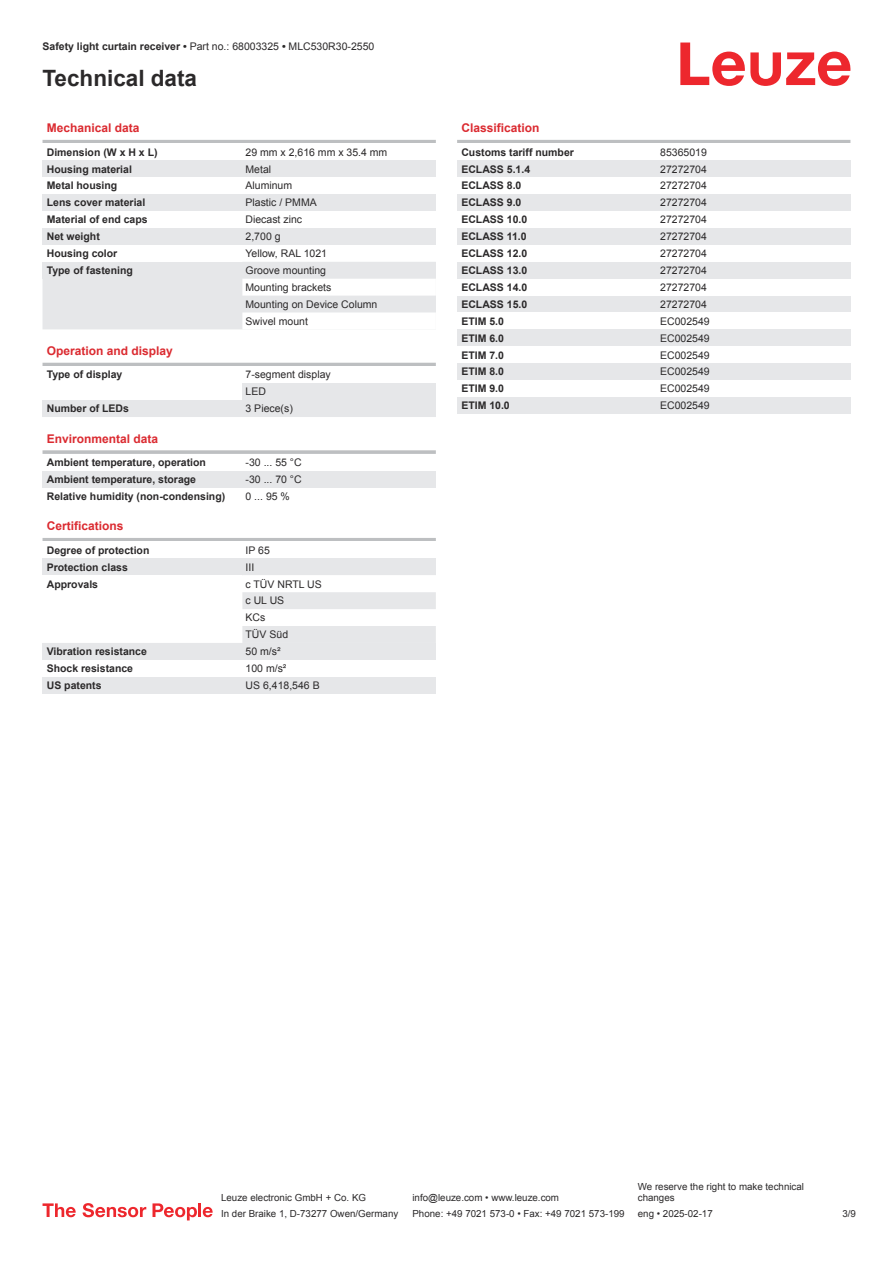
<style>
.page{position:relative;width:893px;height:1263px;background:#fff}
.page>*{position:absolute;margin:0;border:0;box-sizing:border-box;transform-origin:0 0}
.t1{font:700 22.5px "Arial";color:#2b292a}
.t2{font:700 12px "Arial";color:#db2a30}
.t3{font:700 10.5px "Arial";color:#2b292a}
.t4{font:10.5px/17px "Arial";color:#2b292a}
.t5{font:9.75px/11.7px "Arial";color:#2b292a}
.s1{font-weight:700}
</style>
<div class="page">
<svg style="left:680px;top:43px;width:170px;height:43px"></svg>
<div style="left:43px;top:279px;width:199px;height:51px;background:#e6e7e9"></div>
<hr style="left:43px;top:140px;width:393px;height:3px;background:#bdbfc1">
<div style="left:43px;top:160px;width:199px;height:17px;background:#e6e7e9"></div>
<div style="left:242px;top:160px;width:194px;height:17px;background:#e6e7e9"></div>
<div style="left:43px;top:194px;width:199px;height:17px;background:#e6e7e9"></div>
<div style="left:242px;top:194px;width:194px;height:17px;background:#e6e7e9"></div>
<div style="left:43px;top:228px;width:199px;height:17px;background:#e6e7e9"></div>
<div style="left:242px;top:228px;width:194px;height:17px;background:#e6e7e9"></div>
<div style="left:43px;top:262px;width:199px;height:17px;background:#e6e7e9"></div>
<svg style="left:242px;top:262px;width:194px;height:51px"></svg>
<hr style="left:43px;top:363px;width:393px;height:3px;background:#bdbfc1">
<div style="left:242px;top:383px;width:194px;height:17px;background:#e6e7e9"></div>
<div style="left:43px;top:400px;width:199px;height:17px;background:#e6e7e9"></div>
<div style="left:242px;top:400px;width:194px;height:17px;background:#e6e7e9"></div>
<svg style="left:43px;top:450px;width:393px;height:4px;background:#c3c5c7"></svg>
<div style="left:43px;top:471px;width:199px;height:17px;background:#e6e7e9"></div>
<div style="left:242px;top:471px;width:194px;height:17px;background:#e6e7e9"></div>
<hr style="left:43px;top:538px;width:393px;height:3px;background:#bdbfc1">
<div style="left:43px;top:558px;width:199px;height:17px;background:#e6e7e9"></div>
<div style="left:242px;top:558px;width:194px;height:17px;background:#e6e7e9"></div>
<svg style="left:242px;top:592px;width:194px;height:51px"></svg>
<div style="left:43px;top:643px;width:199px;height:17px;background:#e6e7e9"></div>
<div style="left:242px;top:643px;width:194px;height:17px;background:#e6e7e9"></div>
<div style="left:43px;top:677px;width:199px;height:17px;background:#e6e7e9"></div>
<div style="left:242px;top:677px;width:194px;height:17px;background:#e6e7e9"></div>
<hr style="left:457px;top:140px;width:393px;height:3px;background:#bdbfc1">
<div style="left:457px;top:160px;width:200px;height:17px;background:#e6e7e9"></div>
<div style="left:657px;top:160px;width:193px;height:17px;background:#e6e7e9"></div>
<div style="left:457px;top:194px;width:200px;height:17px;background:#e6e7e9"></div>
<div style="left:657px;top:194px;width:193px;height:17px;background:#e6e7e9"></div>
<div style="left:457px;top:228px;width:200px;height:17px;background:#e6e7e9"></div>
<div style="left:657px;top:228px;width:193px;height:17px;background:#e6e7e9"></div>
<div style="left:457px;top:262px;width:200px;height:17px;background:#e6e7e9"></div>
<div style="left:657px;top:262px;width:193px;height:17px;background:#e6e7e9"></div>
<div style="left:457px;top:296px;width:200px;height:16px;background:#e6e7e9"></div>
<div style="left:657px;top:296px;width:193px;height:16px;background:#e6e7e9"></div>
<div style="left:457px;top:329px;width:200px;height:17px;background:#e6e7e9"></div>
<div style="left:657px;top:329px;width:193px;height:17px;background:#e6e7e9"></div>
<div style="left:457px;top:363px;width:200px;height:17px;background:#e6e7e9"></div>
<div style="left:657px;top:363px;width:193px;height:17px;background:#e6e7e9"></div>
<div style="left:457px;top:397px;width:200px;height:17px;background:#e6e7e9"></div>
<div style="left:657px;top:397px;width:193px;height:17px;background:#e6e7e9"></div>
<svg style="left:43px;top:1203px;width:33px;height:14px"></svg>
<svg style="left:83px;top:1203px;width:63px;height:14px"></svg>
<svg style="left:153px;top:1203px;width:44px;height:17px"></svg>
<hr style="left:198px;top:1203px;width:3px;height:14px;background:#ed272d">
<svg style="left:203px;top:1207px;width:10px;height:10px"></svg>
<p class="t4" style="left:43px;top:39px;width:333px"><span class="s1">Safety light curtain receiver •</span> Part no.: 68003325 <span class="s1">•</span> MLC530R30-2550</p>
<h1 class="t1" style="left:43px;top:70px;width:156px">Technical data</h1>
<p class="t2" style="left:47px;top:123px;width:94px">Mechanical data</p>
<p class="t3" style="left:47px;top:148px;width:112px">Dimension (W x H x L)</p>
<p class="t4" style="left:246px;top:144px;width:143px">29 mm x 2,616 mm x 35.4 mm</p>
<p class="t3" style="left:47px;top:165px;width:87px">Housing material</p>
<p class="t4" style="left:246px;top:161px;width:27px">Metal</p>
<p class="t3" style="left:47px;top:182px;width:72px">Metal housing</p>
<p class="t4" style="left:246px;top:178px;width:48px">Aluminum</p>
<p class="t3" style="left:47px;top:199px;width:100px">Lens cover material</p>
<p class="t4" style="left:246px;top:195px;width:73px">Plastic / PMMA</p>
<p class="t3" style="left:47px;top:216px;width:102px">Material of end caps</p>
<p class="t4" style="left:246px;top:212px;width:58px">Diecast zinc</p>
<p class="t3" style="left:47px;top:233px;width:55px">Net weight</p>
<p class="t4" style="left:246px;top:229px;width:37px">2,700 g</p>
<p class="t3" style="left:47px;top:249px;width:72px">Housing color</p>
<p class="t4" style="left:246px;top:246px;width:83px">Yellow, RAL 1021</p>
<p class="t3" style="left:47px;top:266px;width:88px">Type of fastening</p>
<p class="t4" style="left:246px;top:263px;width:133px">Groove mounting<br>Mounting brackets<br>Mounting on Device Column<br>Swivel mount</p>
<p class="t2" style="left:47px;top:346px;width:128px">Operation and display</p>
<p class="t3" style="left:47px;top:371px;width:77px">Type of display</p>
<p class="t4" style="left:246px;top:367px;width:87px">7-segment display<br>LED</p>
<p class="t3" style="left:47px;top:405px;width:84px">Number of LEDs</p>
<p class="t4" style="left:246px;top:401px;width:49px">3 Piece(s)</p>
<p class="t2" style="left:47px;top:434px;width:113px">Environmental data</p>
<p class="t3" style="left:47px;top:458px;width:161px">Ambient temperature, operation</p>
<p class="t4" style="left:246px;top:455px;width:58px">-30 ... 55 °C</p>
<p class="t3" style="left:47px;top:475px;width:151px">Ambient temperature, storage</p>
<p class="t4" style="left:246px;top:472px;width:58px">-30 ... 70 °C</p>
<p class="t3" style="left:47px;top:492px;width:180px">Relative humidity (non-condensing)</p>
<p class="t4" style="left:246px;top:489px;width:46px">0 ... 95 %</p>
<p class="t2" style="left:47px;top:521px;width:78px">Certifications</p>
<p class="t3" style="left:47px;top:546px;width:104px">Degree of protection</p>
<p class="t4" style="left:246px;top:542px;width:26px">IP 65</p>
<p class="t3" style="left:47px;top:563px;width:83px">Protection class</p>
<p class="t4" style="left:246px;top:559px;width:10px">III</p>
<p class="t3" style="left:47px;top:580px;width:53px">Approvals</p>
<p class="t4" style="left:246px;top:576px;width:78px">c TÜV NRTL US c UL US<br>KCs<br>TÜV Süd</p>
<p class="t3" style="left:47px;top:647px;width:102px">Vibration resistance</p>
<p class="t4" style="left:246px;top:644px;width:37px">50 m/s²</p>
<p class="t3" style="left:47px;top:664px;width:88px">Shock resistance</p>
<p class="t4" style="left:246px;top:661px;width:42px">100 m/s²</p>
<p class="t3" style="left:47px;top:681px;width:56px">US patents</p>
<p class="t4" style="left:246px;top:678px;width:76px">US 6,418,546 B</p>
<p class="t2" style="left:461px;top:123px;width:80px">Classification</p>
<p class="t3" style="left:461px;top:148px;width:114px">Customs tariff number</p>
<p class="t4" style="left:660px;top:144px;width:48px">85365019</p>
<p class="t3" style="left:461px;top:165px;width:70px">ECLASS 5.1.4</p>
<p class="t4" style="left:660px;top:161px;width:48px">27272704</p>
<p class="t3" style="left:461px;top:182px;width:62px">ECLASS 8.0</p>
<p class="t4" style="left:660px;top:178px;width:48px">27272704</p>
<p class="t3" style="left:461px;top:199px;width:62px">ECLASS 9.0</p>
<p class="t4" style="left:660px;top:195px;width:48px">27272704</p>
<p class="t3" style="left:461px;top:216px;width:67px">ECLASS 10.0</p>
<p class="t4" style="left:660px;top:212px;width:48px">27272704</p>
<p class="t3" style="left:461px;top:233px;width:67px">ECLASS 11.0</p>
<p class="t4" style="left:660px;top:229px;width:48px">27272704</p>
<p class="t3" style="left:461px;top:249px;width:67px">ECLASS 12.0</p>
<p class="t4" style="left:660px;top:246px;width:48px">27272704</p>
<p class="t3" style="left:461px;top:266px;width:67px">ECLASS 13.0</p>
<p class="t4" style="left:660px;top:263px;width:48px">27272704</p>
<p class="t3" style="left:461px;top:283px;width:67px">ECLASS 14.0</p>
<p class="t4" style="left:660px;top:280px;width:48px">27272704</p>
<p class="t3" style="left:461px;top:300px;width:67px">ECLASS 15.0</p>
<p class="t4" style="left:660px;top:297px;width:48px">27272704</p>
<p class="t3" style="left:461px;top:317px;width:44px">ETIM 5.0</p>
<p class="t4" style="left:660px;top:313px;width:51px">EC002549</p>
<p class="t3" style="left:461px;top:334px;width:44px">ETIM 6.0</p>
<p class="t4" style="left:660px;top:330px;width:51px">EC002549</p>
<p class="t3" style="left:461px;top:351px;width:44px">ETIM 7.0</p>
<p class="t4" style="left:660px;top:347px;width:51px">EC002549</p>
<p class="t3" style="left:461px;top:368px;width:44px">ETIM 8.0</p>
<p class="t4" style="left:660px;top:364px;width:51px">EC002549</p>
<p class="t3" style="left:461px;top:385px;width:44px">ETIM 9.0</p>
<p class="t4" style="left:660px;top:381px;width:51px">EC002549</p>
<p class="t3" style="left:461px;top:402px;width:50px">ETIM 10.0</p>
<p class="t4" style="left:660px;top:398px;width:51px">EC002549</p>
<p class="t5" style="left:221px;top:1193px;width:146px">Leuze electronic GmbH + Co. KG</p>
<p class="t5" style="left:412px;top:1193px;width:148px">info@leuze.com • www.leuze.com</p>
<p class="t5" style="left:638px;top:1181px;width:168px">We reserve the right to make technical changes</p>
<p class="t5" style="left:221px;top:1209px;width:179px">In der Braike 1, D-73277 Owen/Germany</p>
<p class="t5" style="left:412px;top:1209px;width:214px">Phone: +49 7021 573-0 • Fax: +49 7021 573-199</p>
<p class="t5" style="left:638px;top:1209px;width:76px">eng • 2025-02-17</p>
<p class="t5" style="left:842px;top:1209px;width:15px">3 /9</p>
</div>
